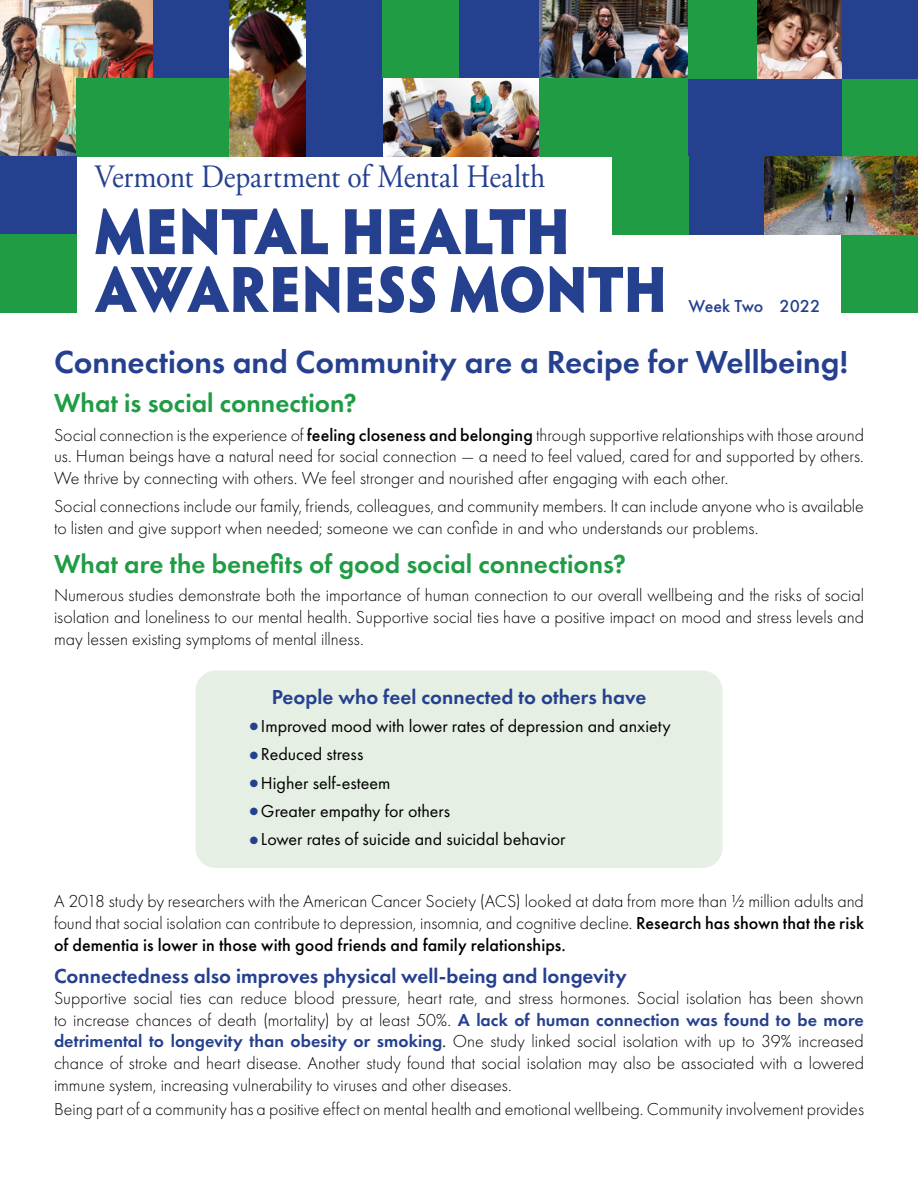
<style>
.page{position:relative;width:918px;height:1188px;background:#fff}
.page>*{position:absolute;margin:0;border:0;box-sizing:border-box;transform-origin:0 0}
.t1{font:900 65.4px "Hypatia Sans Pro";letter-spacing:-.005em;color:#25408f;scale:.87 1}
.t2{font:900 65.4px "Hypatia Sans Pro";letter-spacing:-.005em;color:#25408f;scale:.89 1}
.t3{font:600 33px "Futura PT";color:#25408f}
.t4{font:32.55px "Adobe Garamond Pro";letter-spacing:-.01em;color:#25408f;scale:.91 1}
.t5{font:600 27px "Futura PT";color:#1f9c44}
.t6{font:600 21px "Futura PT";color:#25408f}
.t7{font:300 18px/21.6px "Futura PT";color:#000}
.t8{font:18px "Futura PT";color:#000}
.t9{font:500 18px "Futura PT";color:#000}
.t10{font:500 18px "Futura PT";color:#25408f}
.s1{font-weight:500}
.s2{color:#25408f}
.s3{font-weight:600;color:#25408f}
.s4{font-weight:400}
</style>
<div class="page">
<img style="left:539px;top:0;width:149px;height:78px">
<div style="left:535px;top:78px;width:153px;height:79px;background:#1f9c44"></div>
<div style="left:196px;top:670px;width:526px;height:198px;background:#e5efe3;border-radius:20px"></div>
<img style="left:0;top:0;width:153px;height:156px">
<div style="left:306px;top:0;width:76px;height:78px;background:#25408f"></div>
<div style="left:153px;top:0;width:76px;height:79px;background:#25408f"></div>
<div style="left:76px;top:79px;width:77px;height:78px;background:#1f9c44"></div>
<div style="left:842px;top:78px;width:76px;height:79px;background:#1f9c44"></div>
<div style="left:688px;top:78px;width:77px;height:78px;background:#25408f"></div>
<div style="left:153px;top:78px;width:76px;height:79px;background:#1f9c44"></div>
<div style="left:758px;top:78px;width:83px;height:78px;background:#25408f"></div>
<div style="left:688px;top:153px;width:77px;height:82px;background:#25408f"></div>
<div style="left:612px;top:156px;width:76px;height:79px;background:#1f9c44"></div>
<div style="left:0;top:156px;width:76px;height:79px;background:#25408f"></div>
<div style="left:0;top:234px;width:76px;height:79px;background:#1f9c44"></div>
<div style="left:841px;top:235px;width:77px;height:78px;background:#1f9c44"></div>
<div style="left:382px;top:0;width:77px;height:79px;background:#1f9c44"></div>
<div style="left:688px;top:0;width:77px;height:79px;background:#1f9c44"></div>
<div style="left:459px;top:0;width:80px;height:78px;background:#25408f"></div>
<div style="left:842px;top:0;width:76px;height:79px;background:#25408f"></div>
<img style="left:765px;top:157px;width:153px;height:78px">
<img style="left:758px;top:0;width:83px;height:79px">
<img style="left:229px;top:0;width:77px;height:156px">
<img style="left:382px;top:78px;width:157px;height:79px">
<div style="left:306px;top:78px;width:76px;height:78px;background:#25408f"></div>
<p class="t4" style="left:95px;top:157px;width:497px">Vermont Department of Mental Health</p>
<p class="t2" style="left:95px;top:183px;width:536px">MENTAL HEALTH</p>
<p class="t1" style="left:95px;top:241px;width:660px">AWARENESS MONTH</p>
<p class="t10" style="left:689px;top:295px;width:133px">Week Two 2022</p>
<p class="t3" style="left:54px;top:342px;width:796px">Connections and Community are a Recipe for Wellbeing!</p>
<p class="t5" style="left:54px;top:386px;width:304px">What is social connection?</p>
<p class="t7" style="left:54px;top:424px;width:812px">Social connection is the experience of <span class="s1">feeling closeness and belonging</span> through supportive relationships with those around</p>
<p class="t7" style="left:54px;top:446px;width:811px">us. Human beings have a natural need for social connection — a need to feel valued, cared for and supported by others.</p>
<p class="t7" style="left:54px;top:464px;width:812px;line-height:28.3px">We thrive by connecting with others. We feel stronger and nourished after engaging with each other.<br>Social connections include our family, friends, colleagues, and community members. It can include anyone who is available</p>
<p class="t7" style="left:54px;top:517px;width:706px">to listen and give support when needed; someone we can confide in and who understands our problems.</p>
<p class="t5" style="left:54px;top:547px;width:574px">What are the benefits of good social connections?</p>
<p class="t7" style="left:54px;top:585px;width:812px">Numerous studies demonstrate both the importance of human connection to our overall wellbeing and the risks of social</p>
<p class="t7" style="left:54px;top:606px;width:812px">isolation and loneliness to our mental health. Supportive social ties have a positive impact on mood and stress levels and may lessen existing symptoms of mental illness.</p>
<p class="t6" style="left:272px;top:683px;width:376px">People who feel connected to others have</p>
<p class="t8" style="left:250px;top:715px;width:422px"><span class="s2">●</span> Improved mood with lower rates of depression and anxiety</p>
<p class="t8" style="left:250px;top:744px;width:115px"><span class="s2">●</span> Reduced stress</p>
<p class="t8" style="left:250px;top:772px;width:142px"><span class="s2">●</span> Higher self-esteem</p>
<p class="t8" style="left:250px;top:800px;width:202px"><span class="s2">●</span> Greater empathy for others</p>
<p class="t8" style="left:250px;top:829px;width:317px"><span class="s2">●</span> Lower rates of suicide and suicidal behavior</p>
<p class="t7" style="left:54px;top:891px;width:812px">A 2018 study by researchers with the American Cancer Society (ACS) looked at data from more than ½ million adults and found that social isolation can contribute to depression, insomnia, and cognitive decline. <span class="s1">Research has shown that the risk</span></p>
<p class="t9" style="left:54px;top:934px;width:513px">of dementia is lower in those with good friends and family relationships.</p>
<p class="t6" style="left:54px;top:962px;width:574px">Connectedness also improves physical well-being and longevity</p>
<p class="t7" style="left:54px;top:987px;width:811px">Supportive social ties can reduce blood pressure, heart rate, and stress hormones. Social isolation has been shown</p>
<p class="t7" style="left:54px;top:1009px;width:812px">to increase chances of death (mortality) by at least 50%. <span class="s3">A lack of human connection was found to be more</span></p>
<p class="t7" style="left:54px;top:1031px;width:811px"><span class="s3">detrimental to longevity than obesity or smoking</span><span class="s4">.</span> One study linked social isolation with up to 39% increased</p>
<p class="t7" style="left:54px;top:1052px;width:812px">chance of stroke and heart disease. Another study found that social isolation may also be associated with a lowered</p>
<p class="t7" style="left:54px;top:1074px;width:459px">immune system, increasing vulnerability to viruses and other diseases.</p>
<p class="t7" style="left:54px;top:1099px;width:812px">Being part of a community has a positive effect on mental health and emotional wellbeing. Community involvement provides</p>
</div>
